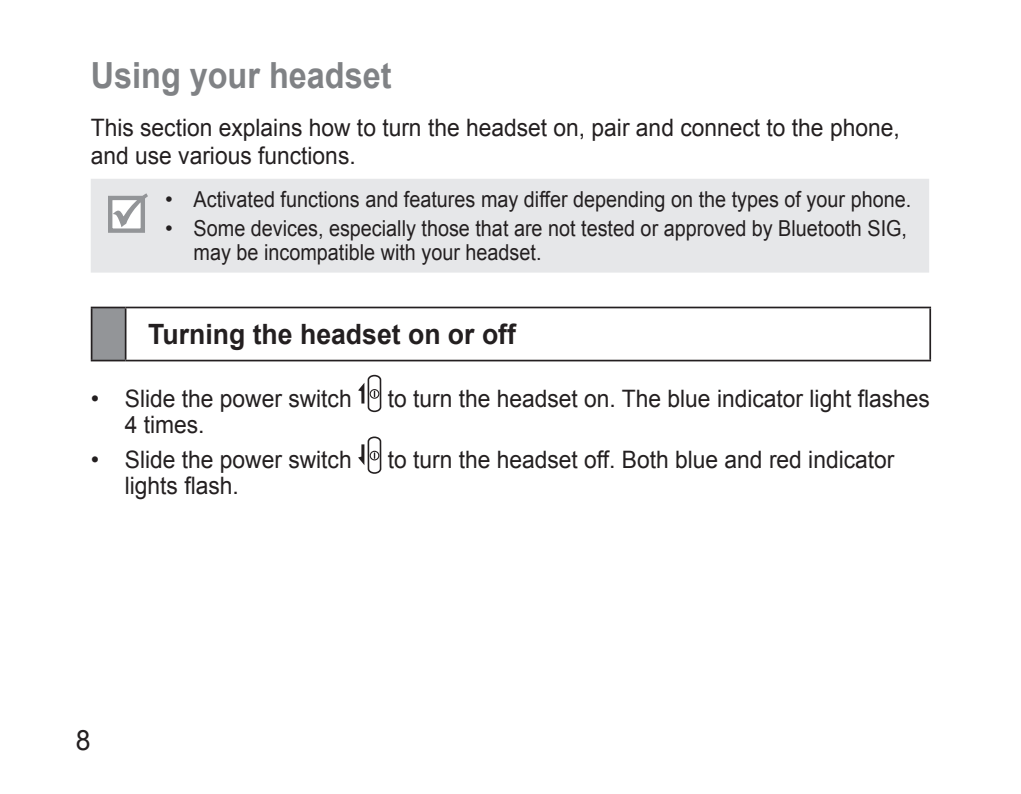
<style>
.page{position:relative;width:1021px;height:794px;background:#fff}
.page>*{position:absolute;margin:0;border:0;box-sizing:border-box;transform-origin:0 0}
.t1{font:700 36px "Arial";color:#808285;scale:.9 1}
.t2{font:700 28px "Arial";color:#231f20;scale:.95 1}
.t3{font:24px/28px "Arial";color:#231f20;scale:.95 1}
.t4{font:24px "Arial";color:#231f20}
.t5{font:22px/29.6px "Arial";color:#231f20;scale:.9 1}
.t6{font:22px/29.6px "Arial";color:#231f20}
</style>
<div class="page">
<div style="left:91px;top:179px;width:838px;height:94px;background:#e6e7e9"></div>
<svg style="left:108px;top:193px;width:40px;height:40px"></svg>
<div style="left:92px;top:307px;width:34px;height:53px;background:#939598"></div>
<hr style="left:91px;top:307px;width:35px;height:1px;background:#231f20">
<hr style="left:91px;top:308px;width:1px;height:52px;background:#231f20">
<hr style="left:126px;top:307px;width:805px;height:1px;background:#231f20">
<hr style="left:125px;top:308px;width:1px;height:52px;background:#231f20">
<hr style="left:929px;top:308px;width:2px;height:52px;background:#231f20">
<hr style="left:91px;top:360px;width:35px;height:1px;background:#231f20">
<hr style="left:126px;top:360px;width:805px;height:1px;background:#231f20">
<svg style="left:358px;top:375px;width:23px;height:37px"></svg>
<svg style="left:358px;top:436px;width:23px;height:38px"></svg>
<h1 class="t1" style="left:91px;top:51px;width:336px">Using your headset</h1>
<p class="t3" style="left:91px;top:114px;width:853px">This section explains how to turn the headset on, pair and connect to the phone, and use various functions.</p>
<p class="t5" style="left:194px;top:184px;width:798px">Activated functions and features may differ depending on the types of your phone.<br>Some devices, especially those that are not tested or approved by Bluetooth SIG,</p>
<p class="t5" style="left:194px;top:238px;width:388px">may be incompatible with your headset.</p>
<p class="t6" style="left:165px;top:184px;width:9px">• •</p>
<p class="t4" style="left:91px;top:382px;width:10px">•</p>
<p class="t4" style="left:91px;top:444px;width:10px">•</p>
<p class="t2" style="left:148px;top:316px;width:388px">Turning the headset on or off</p>
<p class="t3" style="left:125px;top:384px;width:240px">Slide the power switch</p>
<p class="t3" style="left:388px;top:384px;width:572px">to turn the headset on. The blue indicator light flashes</p>
<p class="t3" style="left:125px;top:407px;width:240px;line-height:35.6px">4 times.<br>Slide the power switch</p>
<p class="t3" style="left:388px;top:446px;width:535px">to turn the headset off. Both blue and red indicator</p>
<p class="t3" style="left:125px;top:472px;width:122px">lights flash.</p>
</div>
